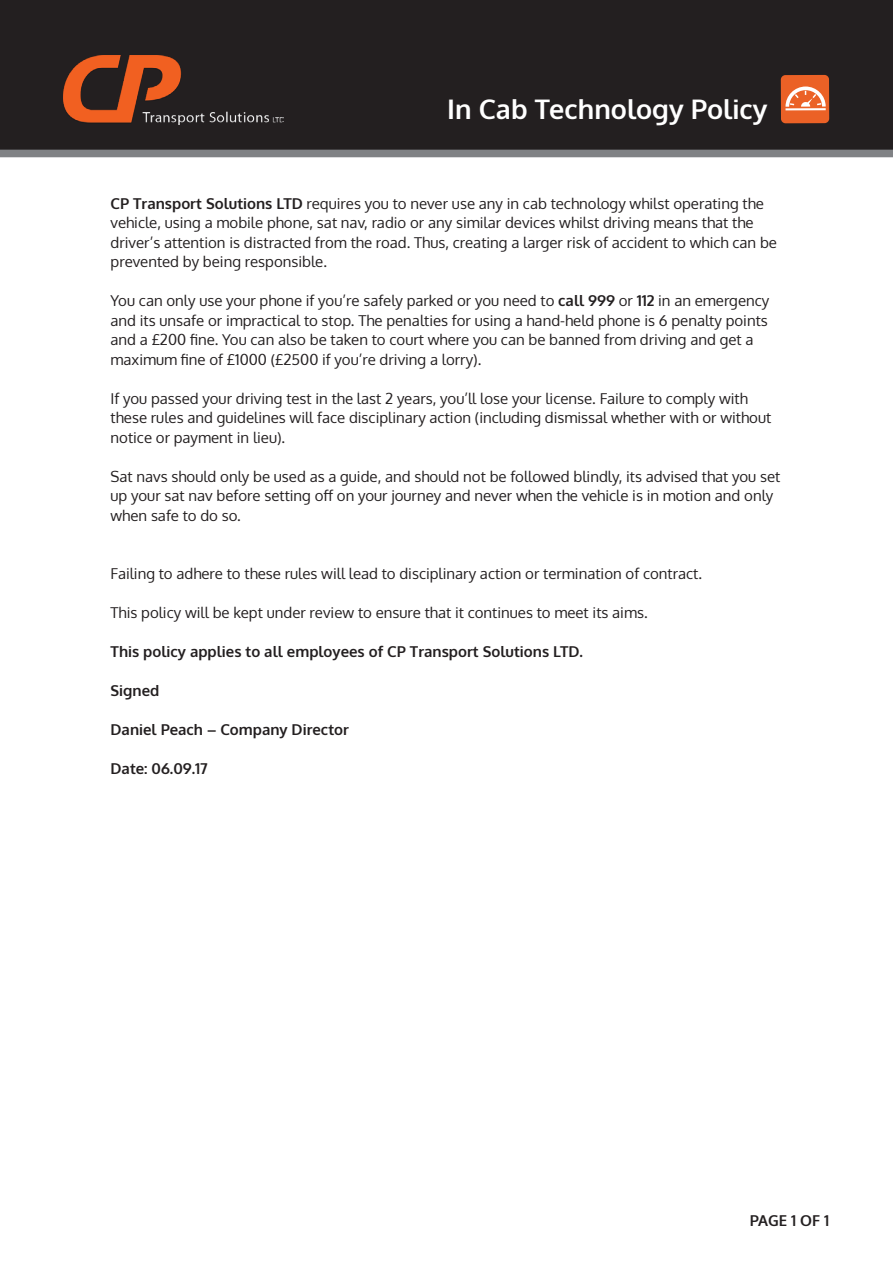
<style>
.page{position:relative;width:893px;height:1263px;background:#fff}
.page>*{position:absolute;margin:0;border:0;box-sizing:border-box;transform-origin:0 0}
.t1{font:700 27px "Oxygen";color:#fff}
.t2{font:15px/19.5px "Oxygen";color:#231f20}
.BOLD{font:700 15px "Oxygen";color:#231f20}
.s1{font-weight:700}
</style>
<div class="page">
<div style="left:0;top:0;width:893px;height:152px;background:#231f20"></div>
<div style="left:0;top:150px;width:893px;height:7px;background:#808285"></div>
<div style="left:781px;top:75px;width:48px;height:48px;background:#eb6126;border-radius:5px"></div>
<svg style="left:785px;top:86px;width:41px;height:25px"></svg>
<hr style="left:785px;top:108px;width:41px;height:2px;background:#fff">
<p class="t1" style="left:447px;top:92px;width:238px">In Cab Technology</p>
<h1 class="t1" style="left:515px;top:92px;width:254px">Manoeuvring Policy</h1>
<p class="t2" style="left:111px;top:194px;width:668px"><span class="s1">CP Transport Solutions LTD</span> requires you to never use any in cab technology whilst operating the vehicle, using a mobile phone, sat nav, radio or any similar devices whilst driving means that the driver’s attention is distracted from the road. Thus, creating a larger risk of accident to which can be prevented by being responsible.</p>
<p class="t2" style="left:111px;top:291px;width:660px">You can only use your phone if you’re safely parked or you need to <span class="s1">call 999</span> or <span class="s1">112</span> in an emergency and its unsafe or impractical to stop. The penalties for using a hand-held phone is 6 penalty points and a £200 fine. You can also be taken to court where you can be banned from driving and get a maximum fine of £1000 (£2500 if you’re driving a lorry).</p>
<p class="t2" style="left:111px;top:389px;width:662px">If you passed your driving test in the last 2 years, you’ll lose your license. Failure to comply with these rules and guidelines will face disciplinary action (including dismissal whether with or without notice or payment in lieu).</p>
<p class="t2" style="left:111px;top:467px;width:671px">Sat navs should only be used as a guide, and should not be followed blindly, its advised that you set up your sat nav before setting off on your journey and never when the vehicle is in motion and only when safe to do so.</p>
<p class="t2" style="left:111px;top:564px;width:593px">Failing to adhere to these rules will lead to disciplinary action or termination of contract.</p>
<p class="t2" style="left:111px;top:603px;width:539px">This policy will be kept under review to ensure that it continues to meet its aims.</p>
<p class="BOLD" style="left:111px;top:643px;width:474px">This policy applies to all employees of CP Transport Solutions LTD.</p>
<p class="BOLD" style="left:111px;top:682px;width:50px">Signed</p>
<p class="BOLD" style="left:111px;top:721px;width:240px">Daniel Peach – Company Director</p>
<p class="BOLD" style="left:111px;top:760px;width:99px">Date: 06.09.17</p>
<p class="BOLD" style="left:750px;top:1211px;width:81px">PAGE 1 OF 1</p>
</div>
